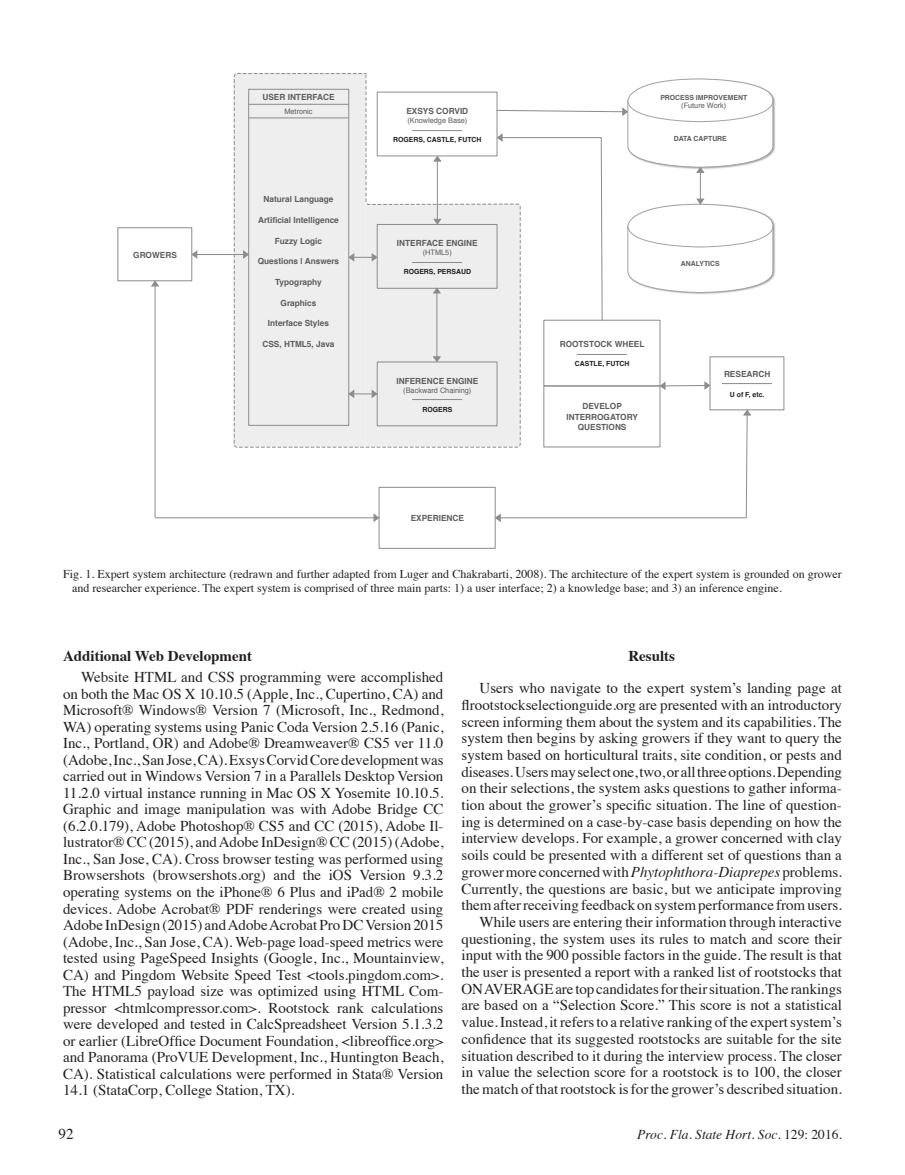
<style>
.page{position:relative;width:905px;height:1175px;background:#fff}
.page>*{position:absolute;margin:0;border:0;box-sizing:border-box;transform-origin:0 0}
._07a__Text{font:15px/16.5px "Times";color:#231f20;text-align:justify}
._07c__Text_subhead{font:700 15px "Times";color:#231f20}
._07b__Text_center_he{font:700 15px "Times";color:#231f20}
.t1{font:italic 13.5px "Times";color:#231f20}
._11__Fig_legend{font:12px/13.5px "Times";color:#231f20}
.t2{font:700 8.4px/10.4px "Helvetica";color:#5d5d5d;text-align:center}
.t3{font:7.5px "Helvetica";color:#5d5d5d}
.t4{font:700 7.05px "Helvetica";color:#231f20}
.t5{font:700 7.05px "Helvetica";color:#5d5d5d}
.s1{font-style:italic}
.s2{font-style:normal}
</style>
<div class="page">
<svg style="left:233px;top:73px;width:288px;height:375px"></svg>
<div style="left:118px;top:227px;width:74px;height:54px;border:1px solid #8c8c8c"></div>
<div style="left:543px;top:320px;width:117px;height:66px;border:1px solid #8c8c8c"></div>
<div style="left:248px;top:89px;width:101px;height:336px;border:1px solid #8c8c8c"></div>
<hr style="left:249px;top:104px;width:100px;height:1px;background:#8c8c8c">
<hr style="left:249px;top:118px;width:100px;height:1px;background:#8c8c8c">
<div style="left:377px;top:92px;width:120px;height:64px;border:1px solid #8c8c8c"></div>
<div style="left:543px;top:386px;width:117px;height:61px;border:1px solid #8c8c8c"></div>
<div style="left:377px;top:224px;width:120px;height:64px;border:1px solid #8c8c8c"></div>
<div style="left:377px;top:362px;width:120px;height:64px;border:1px solid #8c8c8c"></div>
<hr style="left:192px;top:254px;width:57px;height:1px;background:#8c8c8c">
<svg style="left:191px;top:250px;width:6px;height:9px"></svg>
<svg style="left:243px;top:250px;width:6px;height:9px"></svg>
<hr style="left:437px;top:156px;width:1px;height:68px;background:#8c8c8c">
<svg style="left:433px;top:219px;width:8px;height:6px"></svg>
<svg style="left:433px;top:156px;width:8px;height:5px"></svg>
<svg style="left:348px;top:253px;width:29px;height:8px"></svg>
<hr style="left:436px;top:288px;width:1px;height:74px;background:#8c8c8c">
<svg style="left:433px;top:356px;width:8px;height:6px"></svg>
<svg style="left:433px;top:287px;width:8px;height:6px"></svg>
<svg style="left:348px;top:390px;width:29px;height:8px"></svg>
<div style="left:379px;top:487px;width:116px;height:61px;border:1px solid #8c8c8c"></div>
<hr style="left:155px;top:517px;width:224px;height:1px;background:#8c8c8c">
<svg style="left:373px;top:513px;width:6px;height:9px"></svg>
<hr style="left:155px;top:281px;width:1px;height:237px;background:#8c8c8c">
<svg style="left:151px;top:280px;width:8px;height:6px"></svg>
<div style="left:709px;top:356px;width:75px;height:54px;border:1px solid #8c8c8c"></div>
<svg style="left:659px;top:381px;width:51px;height:9px"></svg>
<svg style="left:743px;top:409px;width:8px;height:109px"></svg>
<hr style="left:495px;top:517px;width:251px;height:1px;background:#8c8c8c">
<svg style="left:495px;top:513px;width:5px;height:9px"></svg>
<hr style="left:577px;top:354px;width:50px;height:1px;background:#8c8c8c">
<hr style="left:722px;top:383px;width:50px;height:1px;background:#8c8c8c">
<hr style="left:412px;top:130px;width:50px;height:1px;background:#8c8c8c">
<hr style="left:412px;top:262px;width:50px;height:1px;background:#8c8c8c">
<hr style="left:412px;top:399px;width:50px;height:1px;background:#8c8c8c">
<svg style="left:496px;top:78px;width:277px;height:243px"></svg>
<p class="t2" style="left:133px;top:250px;width:45px">GROWERS</p>
<p class="t2" style="left:262px;top:92px;width:74px">USER INTERFACE</p>
<p class="t3" style="left:284px;top:105px;width:30px">Metronic</p>
<p class="t2" style="left:263px;top:194px;width:71px">Natural Language</p>
<p class="t2" style="left:258px;top:215px;width:82px">Artificial Intelligence</p>
<p class="t2" style="left:275px;top:236px;width:49px">Fuzzy Logic</p>
<p class="t2" style="left:258px;top:256px;width:83px">Questions | Answers</p>
<p class="t2" style="left:275px;top:277px;width:48px">Typography</p>
<p class="t2" style="left:280px;top:297px;width:37px">Graphics</p>
<p class="t2" style="left:268px;top:318px;width:63px">Interface Styles</p>
<p class="t2" style="left:262px;top:339px;width:74px">CSS, HTML5, Java</p>
<p class="t2" style="left:406px;top:106px;width:63px">EXSYS CORVID</p>
<p class="t3" style="left:407px;top:114px;width:61px">(Knowledge Base)</p>
<p class="t4" style="left:393px;top:134px;width:90px">ROGERS, CASTLE, FUTCH</p>
<p class="t2" style="left:397px;top:238px;width:82px">INTERFACE ENGINE</p>
<p class="t3" style="left:423px;top:246px;width:30px">(HTML5)</p>
<p class="t4" style="left:403px;top:266px;width:69px">ROGERS, PERSAUD</p>
<p class="t2" style="left:396px;top:375px;width:83px">INFERENCE ENGINE</p>
<p class="t3" style="left:403px;top:384px;width:70px">(Backward Chaining)</p>
<p class="t4" style="left:422px;top:403px;width:31px">ROGERS</p>
<p class="t2" style="left:411px;top:513px;width:55px">EXPERIENCE</p>
<p class="t5" style="left:660px;top:91px;width:88px">PROCESS IMPROVEMENT</p>
<p class="t3" style="left:681px;top:100px;width:47px">(Future Work)</p>
<p class="t5" style="left:673px;top:133px;width:55px">DATA CAPTURE</p>
<p class="t2" style="left:559px;top:339px;width:86px">ROOTSTOCK WHEEL</p>
<p class="t4" style="left:574px;top:358px;width:56px">CASTLE, FUTCH</p>
<p class="t2" style="left:566px;top:401px;width:73px">DEVELOP<br>INTERROGATORY<br>QUESTIONS</p>
<p class="t5" style="left:681px;top:258px;width:40px">ANALYTICS</p>
<p class="t2" style="left:724px;top:369px;width:48px">RESEARCH</p>
<p class="t4" style="left:730px;top:388px;width:36px">U of F, etc.</p>
<p class="_11__Fig_legend" style="left:72px;top:566px;width:771px;text-indent:-9px">Fig. 1. Expert system architecture (redrawn and further adapted from Luger and Chakrabarti, 2008). The architecture of the expert system is grounded on grower and researcher experience. The expert system is comprised of three main parts: 1) a user interface; 2) a knowledge base; and 3) an inference engine.</p>
<p class="_07c__Text_subhead" style="left:63px;top:642px;width:190px">Additional Web Development</p>
<p class="_07a__Text" style="left:63px;top:668px;width:382px;text-indent:18px">Website HTML and CSS programming were accomplished on both the Mac OS X 10.10.5 (Apple, Inc., Cupertino, CA) and Microsoft® Windows® Version 7 (Microsoft, Inc., Redmond, WA) operating systems using Panic Coda Version 2.5.16 (Panic, Inc., Portland, OR) and Adobe® Dreamweaver® CS5 ver 11.0 (Adobe, Inc., San Jose, CA). Exsys Corvid Core development was carried out in Windows Version 7 in a Parallels Desktop Version 11.2.0 virtual instance running in Mac OS X Yosemite 10.10.5.<br>Graphic and image manipulation was with Adobe Bridge CC (6.2.0.179), Adobe Photoshop® CS5 and CC (2015), Adobe Il&shy;lustrator® CC (2015), and Adobe InDesign® CC (2015) (Adobe, Inc., San Jose, CA). Cross browser testing was performed using Browsershots (browsershots.org) and the iOS Version 9.3.2 operating systems on the iPhone® 6 Plus and iPad® 2 mobile devices. Adobe Acrobat® PDF renderings were created using Adobe InDesign (2015) and Adobe Acrobat Pro DC Version 2015 (Adobe, Inc., San Jose, CA). Web-page load-speed metrics were tested using PageSpeed Insights (Google, Inc., Mountainview, CA) and Pingdom Website Speed Test &lt;tools.pingdom.com&gt;.<br>The HTML5 payload size was optimized using HTML Com&shy;pressor &lt;htmlcompressor.com&gt;. Rootstock rank calculations were developed and tested in CalcSpreadsheet Version 5.1.3.2 or earlier (LibreOffice Document Foundation, &lt;libreoffice.org&gt; and Panorama (ProVUE Development, Inc., Huntington Beach, CA). Statistical calculations were performed in Stata® Version 14.1 (StataCorp, College Station, TX).</p>
<p class="_07b__Text_center_he" style="left:628px;top:642px;width:48px">Results</p>
<p class="_07a__Text" style="left:461px;top:678px;width:382px;text-indent:18px">Users who navigate to the expert system’s landing page at flrootstockselectionguide.org are presented with an introductory screen informing them about the system and its capabilities. The system then begins by asking growers if they want to query the system based on horticultural traits, site condition, or pests and diseases. Users may select one, two, or all three options. Depending on their selections, the system asks questions to gather informa&shy;tion about the grower’s specific situation. The line of question&shy;ing is determined on a case-by-case basis depending on how the interview develops. For example, a grower concerned with clay soils could be presented with a different set of questions than a grower more concerned with <span class="s1">Phytophthora-Diaprepes</span> problems.<br>Currently, the questions are basic, but we anticipate improving them after receiving feedback on system performance from users.</p>
<p class="_07a__Text" style="left:461px;top:912px;width:382px;text-indent:18px">While users are entering their information through interactive questioning, the system uses its rules to match and score their input with the 900 possible factors in the guide. The result is that the user is presented a report with a ranked list of rootstocks that ON AVERAGE are top candidates for their situation. The rankings are based on a “Selection Score.” This score is not a statistical value. Instead, it refers to a relative ranking of the expert system’s confidence that its suggested rootstocks are suitable for the site situation described to it during the interview process. The closer in value the selection score for a rootstock is to 100, the closer the match of that rootstock is for the grower’s described situation.</p>
<p class="_07a__Text" style="left:58px;top:1124px;width:16px">92</p>
<p class="t1" style="left:637px;top:1122px;width:206px">Proc. Fla. State Hort. Soc. <span class="s2">129: 2016.</span></p>
</div>
